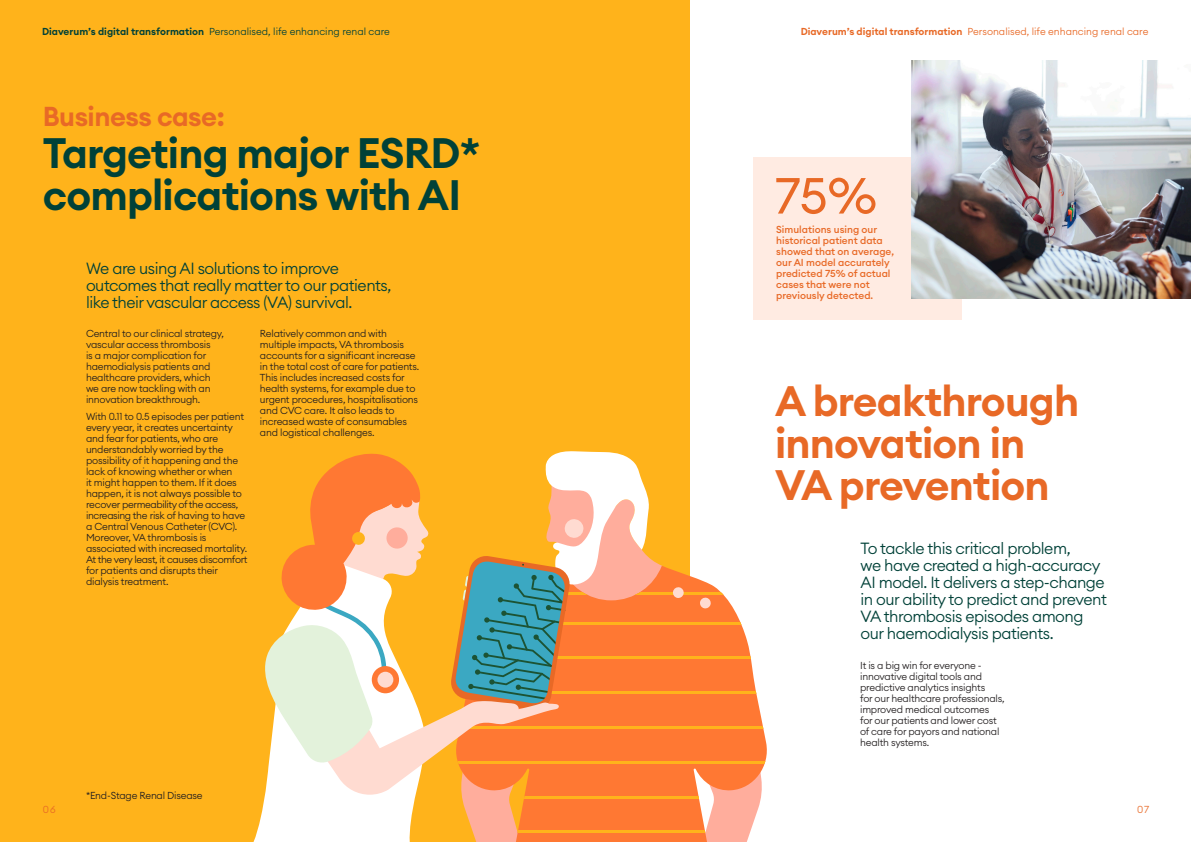
<style>
.page{position:relative;width:1191px;height:842px;background:#fff}
.page>*{position:absolute;margin:0;border:0;box-sizing:border-box;transform-origin:0 0}
.t1{font:50px "Euclid Circular A";color:#e86926}
.t2{font:600 42px/42px "Euclid Circular A";letter-spacing:-.02em;color:#004138}
.t3{font:600 42px/42px "Euclid Circular A";letter-spacing:-.02em;color:#e86926}
.t4{font:600 27px "Euclid Circular A";letter-spacing:-.02em;color:#e86926}
.t5{font:300 16px/17px "Euclid Circular A";letter-spacing:-.03em;color:#004138}
.t6{font:300 10px/11px "Euclid Circular A";letter-spacing:-.02em;color:#231f20}
.t7{font:500 10px/11px "Euclid Circular A";color:#e86926}
.t8{font:300 10px "Euclid Circular A";color:#e86926}
.t9{font:300 10px "Euclid Circular A";color:#004138}
.s1{font-weight:600}
</style>
<div class="page">
<div style="left:753px;top:157px;width:208px;height:163px;background:#ffebe2"></div>
<div style="left:0;top:0;width:689px;height:842px;background:#ffb31b"></div>
<img style="left:911px;top:60px;width:280px;height:239px">
<svg style="left:662px;top:566px;width:105px;height:276px;fill:#ff7833"></svg>
<hr style="left:452px;top:622px;width:304px;height:2px;background:#ffb31b">
<hr style="left:452px;top:592px;width:304px;height:2px;background:#ffb31b">
<hr style="left:452px;top:656px;width:304px;height:3px;background:#ffb31b">
<hr style="left:452px;top:691px;width:318px;height:3px;background:#ffb31b">
<hr style="left:452px;top:726px;width:318px;height:3px;background:#ffb31b">
<hr style="left:452px;top:761px;width:318px;height:2px;background:#ffb31b">
<hr style="left:452px;top:796px;width:304px;height:2px;background:#ffb31b">
<hr style="left:452px;top:830px;width:304px;height:3px;background:#ffb31b">
<svg style="left:672px;top:587px;width:12px;height:11px"></svg>
<svg style="left:699px;top:597px;width:12px;height:12px"></svg>
<svg style="left:260px;top:451px;width:402px;height:391px"></svg>
<p class="t9" style="left:42px;top:25px;width:349px"><span class="s1">Diaverum’s digital transformation</span> Personalised, life enhancing renal care</p>
<p class="t8" style="left:800px;top:25px;width:349px"><span class="s1">Diaverum’s digital transformation</span> Personalised, life enhancing renal care</p>
<p class="t4" style="left:43px;top:99px;width:183px">Business case:</p>
<p class="t2" style="left:43px;top:132px;width:439px">Targeting major ESRD* complications with AI</p>
<p class="t5" style="left:86px;top:260px;width:307px">We are using AI solutions to improve outcomes that really matter to our patients, like their vascular access (VA) survival.</p>
<p class="t6" style="left:86px;top:328px;width:140px">Central to our clinical strategy, vascular access thrombosis<br>is a major complication for haemodialysis patients and healthcare providers, which we are now tackling with an innovation breakthrough.</p>
<p class="t6" style="left:86px;top:411px;width:163px">With 0.11 to 0.5 episodes per patient every year, it creates uncertainty and fear for patients, who are understandably worried by the possibility of it happening and the lack of knowing whether or when<br>it might happen to them. If it does happen, it is not always possible to recover permeability of the access, increasing the risk of having to have a Central Venous Catheter (CVC).<br>Moreover, VA thrombosis is associated with increased mortality.<br>At the very least, it causes discomfort for patients and disrupts their dialysis treatment.</p>
<p class="t6" style="left:260px;top:328px;width:161px">Relatively common and with multiple impacts, VA thrombosis accounts for a significant increase in the total cost of care for patients.<br>This includes increased costs for health systems, for example due to urgent procedures, hospitalisations and CVC care. It also leads to increased waste of consumables and logistical challenges.</p>
<p class="t6" style="left:86px;top:790px;width:118px">*End-Stage Renal Disease</p>
<p class="t1" style="left:775px;top:164px;width:104px">75%</p>
<p class="t7" style="left:776px;top:224px;width:119px">Simulations using our historical patient data showed that on average, our AI model accurately predicted 75% of actual cases that were not previously detected.</p>
<p class="t3" style="left:775px;top:381px;width:306px">A breakthrough innovation in<br>VA prevention</p>
<p class="t5" style="left:860px;top:540px;width:248px">To tackle this critical problem,<br>we have created a high-accuracy<br>AI model. It delivers a step-change in our ability to predict and prevent<br>VA thrombosis episodes among our haemodialysis patients.</p>
<p class="t6" style="left:860px;top:659px;width:146px">It is a big win for everyone - innovative digital tools and predictive analytics insights<br>for our healthcare professionals, improved medical outcomes<br>for our patients and lower cost of care for payors and national health systems.</p>
<p class="t8" style="left:43px;top:803px;width:14px">06</p>
<p class="t8" style="left:1137px;top:803px;width:14px">07</p>
</div>
